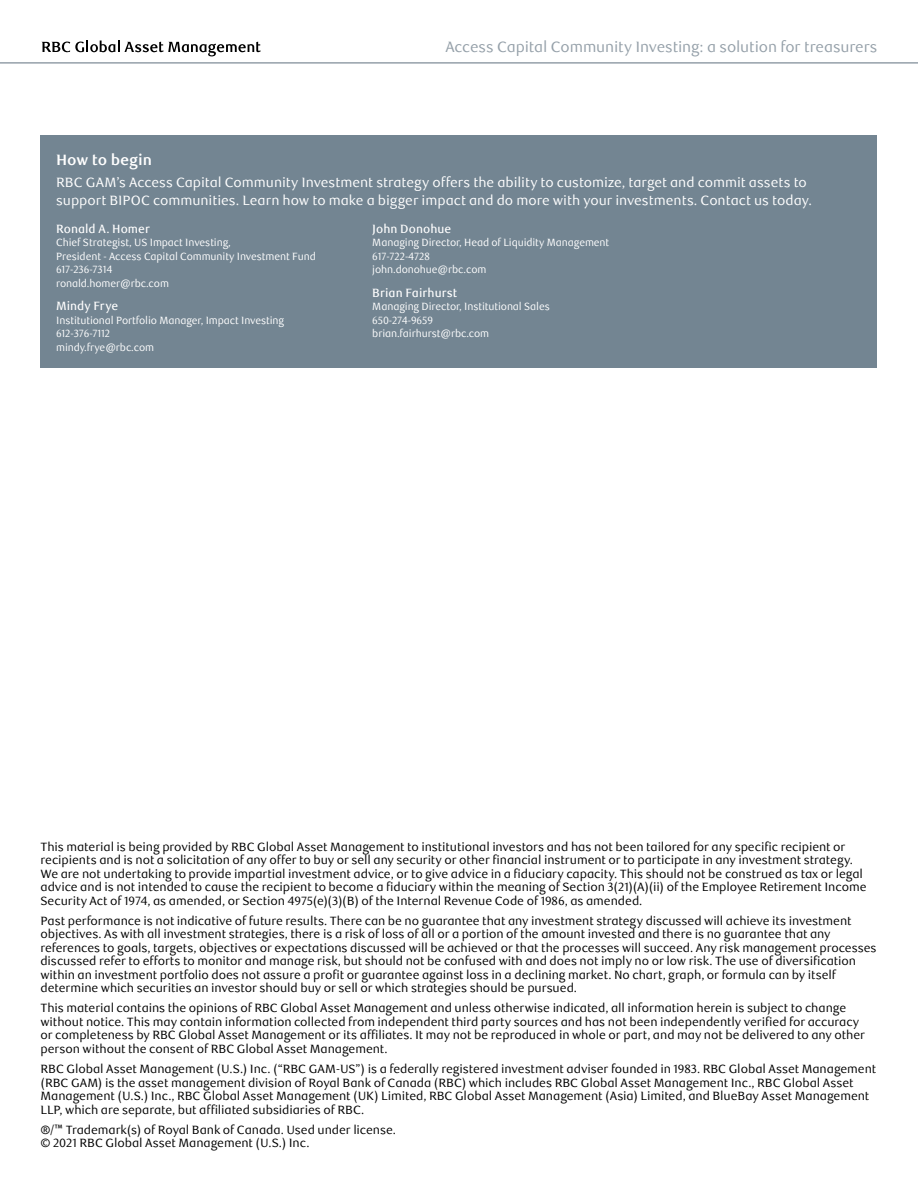
<style>
.page{position:relative;width:918px;height:1188px;background:#fff}
.page>*{position:absolute;margin:0;border:0;box-sizing:border-box;transform-origin:0 0}
.t1{font:15px "RBC Text";letter-spacing:-.01em;color:#95a0a9}
.t2{font:700 15px "RBC Text";letter-spacing:-.005em;color:#fff}
.t3{font:13.5px/18px "RBC Text";letter-spacing:-.005em;color:#fff}
.t4{font:12px/13.5px "RBC Text";letter-spacing:-.01em;color:#000}
.t5{font:500 12px "RBC Text";letter-spacing:.005em;color:#fff;scale:.96 1}
.t6{font:10.5px/13.5px "RBC Text";letter-spacing:-.01em;color:#fff;scale:.96 1}
</style>
<div class="page">
<hr style="left:0;top:62px;width:918px;height:2px;background:#95a0a9">
<svg style="left:42px;top:41px;width:219px;height:15px"></svg>
<div style="left:40px;top:135px;width:838px;height:232px;background:#738592"></div>
<p class="t1" style="left:445px;top:38px;width:434px">Access Capital Community Investing: a solution for treasurers</p>
<p class="t2" style="left:56px;top:151px;width:97px">How to begin</p>
<p class="t3" style="left:56px;top:173px;width:757px">RBC GAM’s Access Capital Community Investment strategy offers the ability to customize, target and commit assets to support BIPOC communities. Learn how to make a bigger impact and do more with your investments. Contact us today.</p>
<p class="t5" style="left:56px;top:222px;width:99px">Ronald A. Homer</p>
<p class="t6" style="left:56px;top:236px;width:272px">Chief Strategist, US Impact Investing,<br>President - Access Capital Community Investment Fund 617-236-7314<br>ronald.homer@rbc.com</p>
<p class="t5" style="left:56px;top:299px;width:66px">Mindy Frye</p>
<p class="t6" style="left:56px;top:313px;width:239px">Institutional Portfolio Manager, Impact Investing<br>612-376-7112<br>mindy.frye@rbc.com</p>
<p class="t5" style="left:372px;top:222px;width:84px">John Donohue</p>
<p class="t6" style="left:372px;top:236px;width:248px">Managing Director, Head of Liquidity Management<br>617-722-4728<br>john.donohue@rbc.com</p>
<p class="t5" style="left:372px;top:285px;width:90px">Brian Fairhurst</p>
<p class="t6" style="left:372px;top:300px;width:186px">Managing Director, Institutional Sales<br>650-274-9659 brian.fairhurst@rbc.com</p>
<p class="t4" style="left:40px;top:840px;width:828px">This material is being provided by RBC Global Asset Management to institutional investors and has not been tailored for any specific recipient or recipients and is not a solicitation of any offer to buy or sell any security or other financial instrument or to participate in any investment strategy.<br>We are not undertaking to provide impartial investment advice, or to give advice in a fiduciary capacity. This should not be construed as tax or legal advice and is not intended to cause the recipient to become a fiduciary within the meaning of Section 3(21)(A)(ii) of the Employee Retirement Income Security Act of 1974, as amended, or Section 4975(e)(3)(B) of the Internal Revenue Code of 1986, as amended.</p>
<p class="t4" style="left:40px;top:914px;width:838px">Past performance is not indicative of future results. There can be no guarantee that any investment strategy discussed will achieve its investment objectives. As with all investment strategies, there is a risk of loss of all or a portion of the amount invested and there is no guarantee that any references to goals, targets, objectives or expectations discussed will be achieved or that the processes will succeed. Any risk management processes discussed refer to efforts to monitor and manage risk, but should not be confused with and does not imply no or low risk. The use of diversification within an investment portfolio does not assure a profit or guarantee against loss in a declining market. No chart, graph, or formula can by itself determine which securities an investor should buy or sell or which strategies should be pursued.</p>
<p class="t4" style="left:40px;top:1002px;width:826px">This material contains the opinions of RBC Global Asset Management and unless otherwise indicated, all information herein is subject to change without notice. This may contain information collected from independent third party sources and has not been independently verified for accuracy or completeness by RBC Global Asset Management or its affiliates. It may not be reproduced in whole or part, and may not be delivered to any other person without the consent of RBC Global Asset Management.</p>
<p class="t4" style="left:40px;top:1063px;width:837px">RBC Global Asset Management (U.S.) Inc. (“RBC GAM-US”) is a federally registered investment adviser founded in 1983. RBC Global Asset Management (RBC GAM) is the asset management division of Royal Bank of Canada (RBC) which includes RBC Global Asset Management Inc., RBC Global Asset Management (U.S.) Inc., RBC Global Asset Management (UK) Limited, RBC Global Asset Management (Asia) Limited, and BlueBay Asset Management LLP, which are separate, but affiliated subsidiaries of RBC.</p>
<p class="t4" style="left:40px;top:1123px;width:357px">®/™ Trademark(s) of Royal Bank of Canada. Used under license. © 2021 RBC Global Asset Management (U.S.) Inc.</p>
</div>
